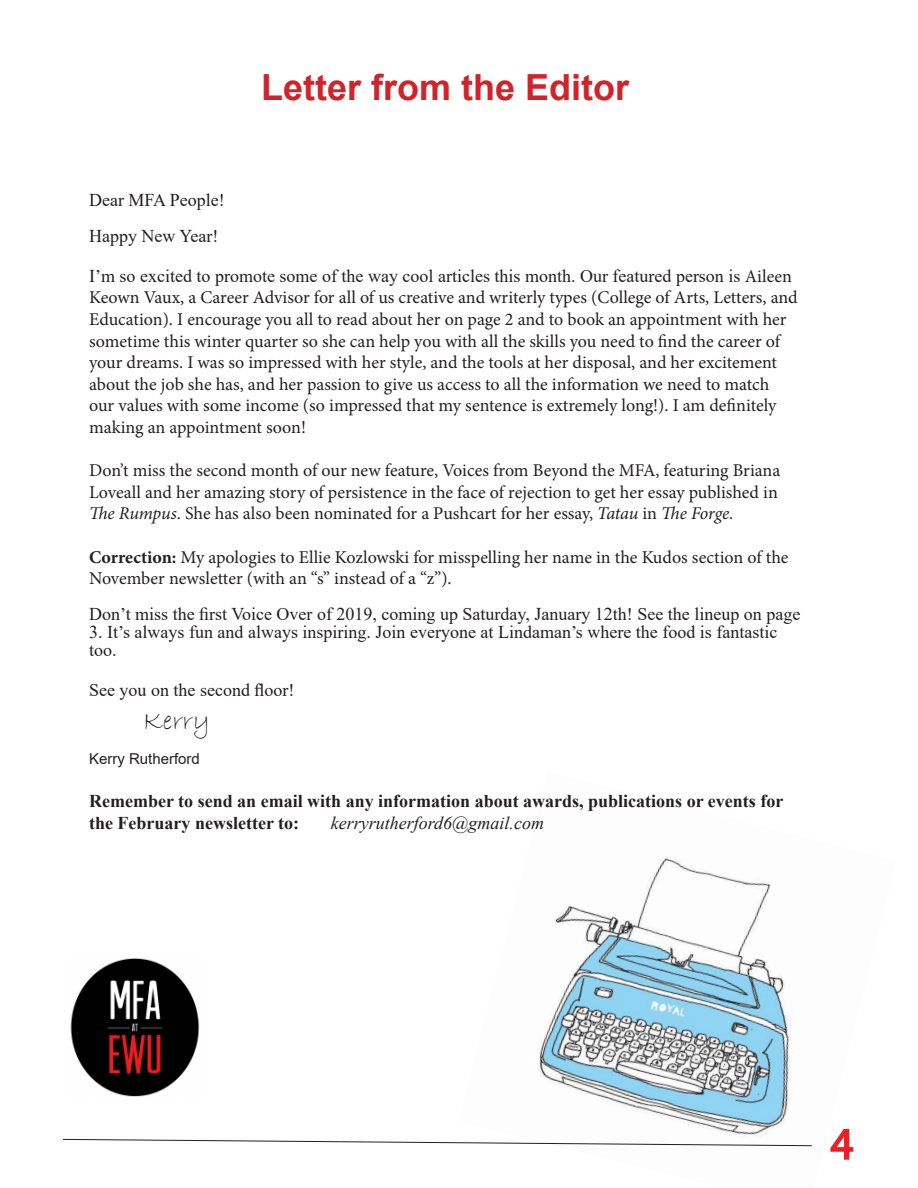
<style>
.page{position:relative;width:918px;height:1188px;background:#fff}
.page>*{position:absolute;margin:0;border:0;box-sizing:border-box;transform-origin:0 0}
.t1{font:45px "Myriad Pro";color:#ee1d23}
.t2{font:700 36px "Arial";color:#d1232a}
.t3{font:27px "Bradley Hand ITC";color:#231f20}
.t4{font:18px/21.6px "Minion Pro";letter-spacing:-.005em;color:#231f20}
.t5{font:18px/18px "Times New Roman";color:#231f20}
.t6{font:700 18px/21.6px "Times New Roman";color:#231f20}
.t7{font:italic 18px "Times New Roman";color:#231f20}
.t8{font:15px "Arial";color:#231f20}
.s1{font-family:"Times New Roman"}
.s2{font-style:italic}
.s3{font-weight:700}
</style>
<div class="page">
<img style="left:70px;top:958px;width:130px;height:139px">
<img style="left:537px;top:857px;width:275px;height:290px">
<svg style="left:830px;top:1128px;width:24px;height:32px"></svg>
<svg style="left:63px;top:1139px;width:749px;height:7px"></svg>
<p class="t2" style="left:261px;top:62px;width:370px">Letter from the Editor</p>
<p class="t5" style="left:89px;top:191px;width:137px">Dear MFA People!</p>
<p class="t5" style="left:89px;top:227px;width:131px">Happy New Year!</p>
<p class="t4" style="left:89px;top:265px;width:710px"><span class="s1">I’m so excited to promote some of the way cool articles this month. Our featured person is</span> Aileen Keown Vaux, a Career Advisor for all of us creative and writerly types (College of Arts, Letters, and Education). I encourage you all to read about her on page 2 and to book an appointment with her sometime this winter quarter so she can help you with all the skills you need to find the career of your dreams. I was so impressed with her style, and the tools at her disposal, and her excitement about the job she has, and her passion to give us access to all the information we need to match our values with some income (so impressed that my sentence is extremely long!). I am definitely making an appointment soon!</p>
<p class="t4" style="left:89px;top:460px;width:693px">Don’t miss the second month of our new feature, Voices from Beyond the MFA, featuring Briana<br>Loveall and her amazing story of persistence in the face of rejection to get her essay published in<br><span class="s2">The Rumpus</span>. She has also been nominated for a Pushcart for her essay, <span class="s2">Tatau</span> in <span class="s2">The Forge.</span></p>
<p class="t4" style="left:89px;top:546px;width:701px"><span class="s3">Correction:</span> My apologies to Ellie Kozlowski for misspelling her name in the Kudos section of the</p>
<p class="t4" style="left:89px;top:568px;width:364px">November newsletter (with an “s” instead of a “z”).</p>
<p class="t5" style="left:89px;top:605px;width:713px">Don’t miss the first Voice Over of 2019, coming up Saturday, January 12th! See the lineup on page</p>
<p class="t5" style="left:89px;top:623px;width:690px">3. It’s always fun and always inspiring. Join everyone at Lindaman’s where the food is fantastic too.</p>
<p class="t5" style="left:89px;top:680px;width:207px">See you on the second floor!</p>
<p class="t3" style="left:143px;top:703px;width:68px">Kerry</p>
<p class="t8" style="left:89px;top:749px;width:112px">Kerry Rutherford</p>
<p class="t6" style="left:89px;top:790px;width:696px">Remember to send an email with any information about awards, publications or events for the February newsletter to:</p>
<p class="t7" style="left:331px;top:811px;width:215px">kerryrutherford6@gmail.com</p>
<p class="t1" style="left:831px;top:1116px;width:25px">4</p>
</div>
